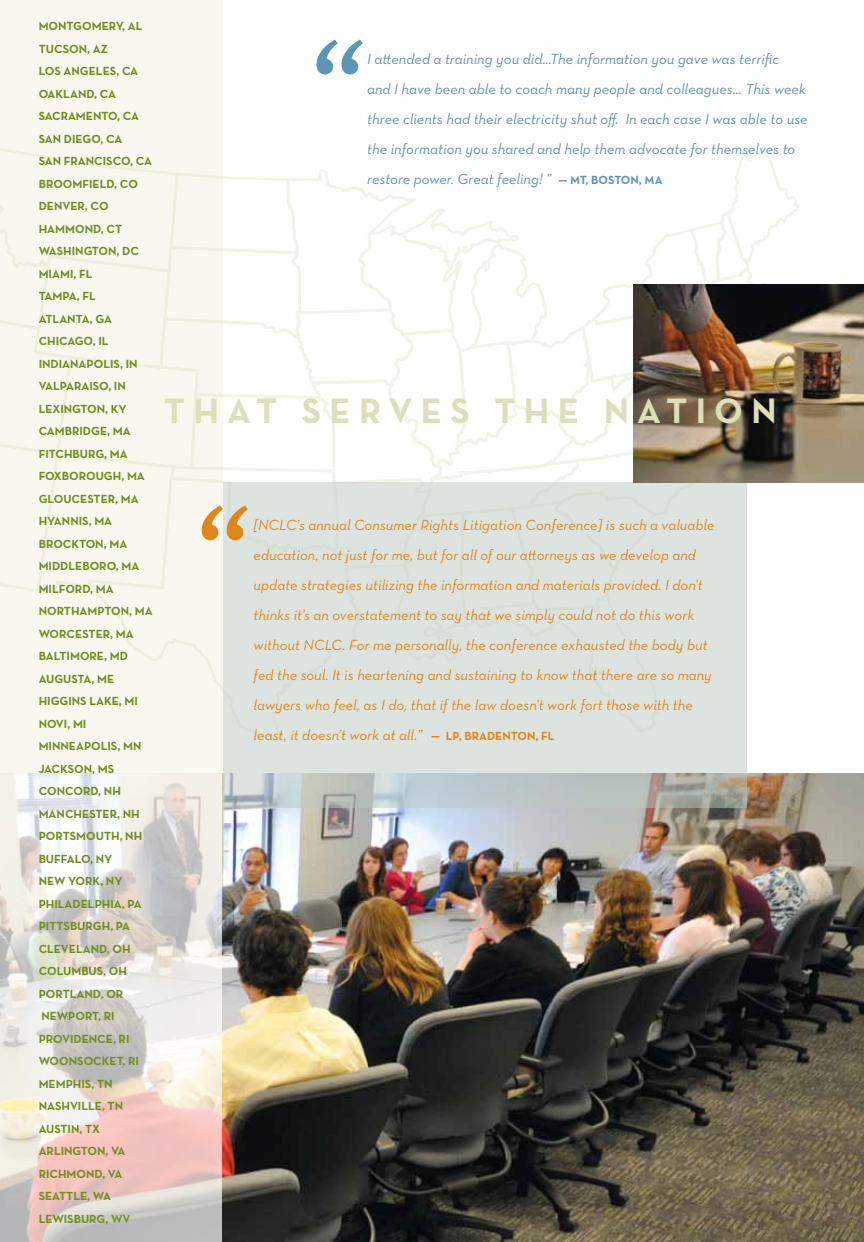
<style>
.page{position:relative;width:864px;height:1242px;background:#fff}
.page>*{position:absolute;margin:0;border:0;box-sizing:border-box;transform-origin:0 0}
.t1{font:600 120px "Archer";color:#5e94b6}
.t2{font:600 120px "Archer";color:#e0861b}
.t3{font:700 36px "Neutraface Text";letter-spacing:.23em;color:#dcdfba}
.t4{font:italic 15px/30px "Neutraface Text";color:#e0861b}
.t5{font:italic 15px/30px "Neutraface Text";color:#5e94b6}
.t6{font:700 12px/22.5px "Neutraface Text";color:#738d1f}
.s1{font-family:"Neutraface Text Bold Alt";font-style:normal;font-size:12px}
.s2{font-weight:700;font-style:normal;font-size:12px}
</style>
<div class="page">
<svg style="left:223px;top:151px;width:578px;height:332px"></svg>
<div style="left:0;top:0;width:223px;height:773px;background:#f8f8f1"></div>
<img style="left:0;top:773px;width:864px;height:469px">
<hr style="left:747px;top:1202px;width:1px;height:40px;background:#2b6297">
<svg style="left:223px;top:482px;width:524px;height:326px;fill:#dde4e0"></svg>
<img style="left:634px;top:284px;width:230px;height:198px">
<p class="t6" style="left:39px;top:15px;width:98px">MONTGOMERY, AL<br>TUCSON, AZ<br>LOS ANG</p>
<p class="t6" style="left:39px;top:60px;width:114px;text-indent:50px">ELES, CA<br>OAKLAND, CA<br>SAC RAMEN TO, CA<br>SAN DIEGO, CA<br>SAN FRANCISCO, CA<br>BROOMFIELD, CO<br>DENVER, CO<br>HAMMOND, CT<br>WASHINGTON, DC<br>MIAMI, FL<br>TAMPA, FL<br>ATLAN TA, GA<br>CHICAGO, IL<br>INDIANAPOLIS, IN<br>VALPARAISO, IN<br>LEXINGTON, KY<br>CAMBRIDGE, MA<br>FITCHBURG, MA<br>FOXBOROUGH, MA<br>GLOUCESTER, MA<br>HYANN IS, MA<br>BROCKTON, MA<br>MIDDLEBORO, MA<br>MILFORD, MA<br>NORTHAMPTON, MA<br>WORCESTER, MA<br>BALTIMORE, MD<br>AUG USTA, ME<br>HIGG INS LAKE, MI<br>NOVI, MI<br>MINNEAPOLIS, MN<br>JACKSON, MS<br>CONCORD, NH<br>MANCHESTER, NH<br>PORTSMOUTH, NH<br>BUFFALO, NY<br>NEW YORK, NY<br>PHILADELPHIA, PA<br>PITTSBURGH, PA<br>CLEVELAND, OH<br>COLUMBUS, OH<br>PORTLAND, OR<br>NEWPORT, RI<br>PROVIDENCE, RI<br>WOONSOCKET, RI<br>MEMPHIS, TN<br>NASHVILLE, TN<br>AUSTIN, TX<br>ARLINGTON, VA<br>RICHMOND, VA<br>SEATTLE, WA<br>LEWISBURG, WV</p>
<h1 class="t1" style="left:313px;top:-8px;width:53px">“</h1>
<p class="t5" style="left:367px;top:44px;width:442px">I attended a training you did…The information you gave was terrific<br>and I have been able to coach many people and colleagues… This week three clients had their electricity shut off. In each case I was able to use the information you shared and help them advocate for themselves to restore power. Great feeling! ” <span class="s1">— MT, BOSTON, MA</span></p>
<h2 class="t3" style="left:164px;top:388px;width:608px">THAT SERV ES THE N ATION</h2>
<h1 class="t2" style="left:198px;top:457px;width:53px">“</h1>
<p class="t4" style="left:254px;top:510px;width:462px">[NCLC’s annual Consumer Rights Litigation Conference] is such a valuable education, not just for me, but for all of our attorneys as we develop and update strategies utilizing the information and materials provided. I don’t thinks it’s an overstatement to say that we simply could not do this work without NCLC. For me personally, the conference exhausted the body but fed the soul. It is heartening and sustaining to know that there are so many lawyers who feel, as I do, that if the law doesn’t work fort those with the least, it doesn’t work at all.” <span class="s2">— LP, BRADENTON, FL</span></p>
</div>
